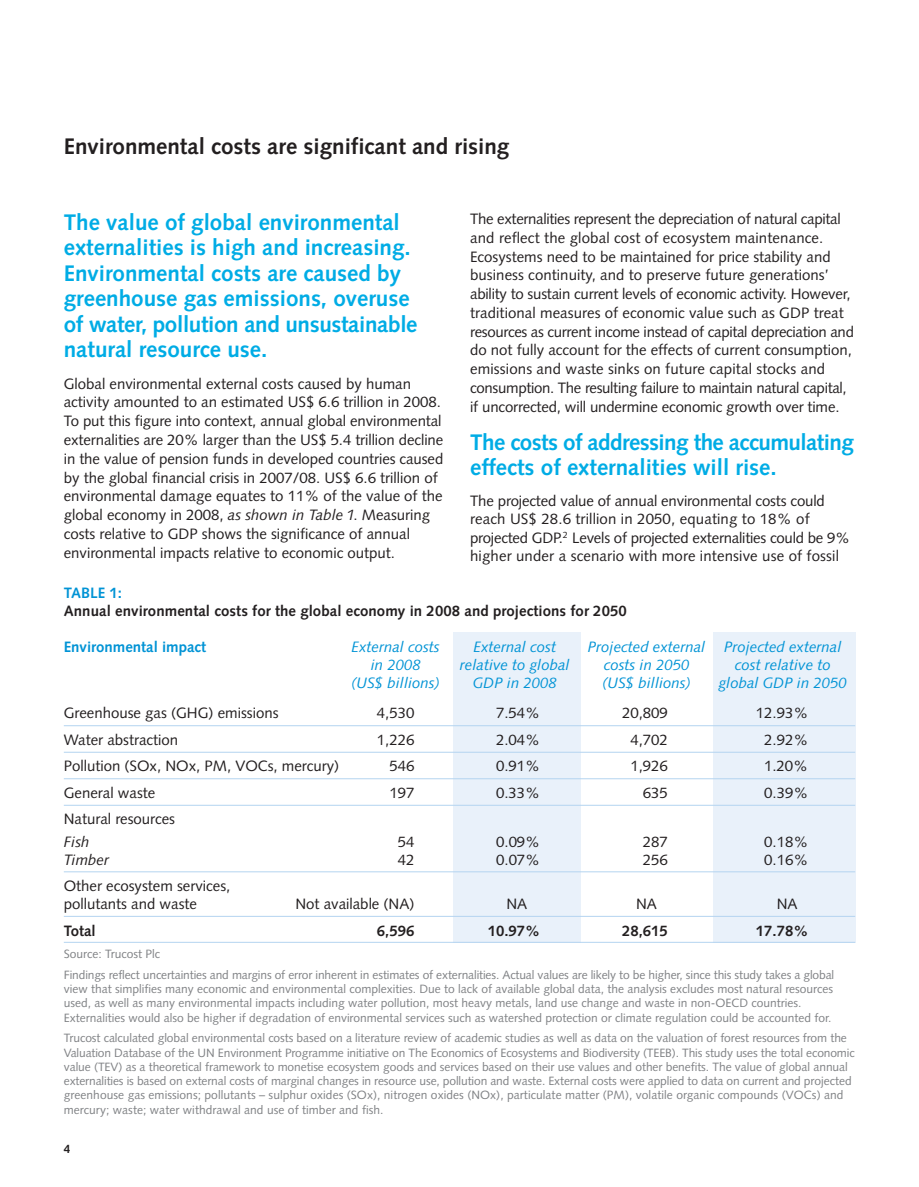
<style>
.page{position:relative;width:919px;height:1187px;background:#fff}
.page>*{position:absolute;margin:0;border:0;box-sizing:border-box;transform-origin:0 0}
.t1{font:700 22.5px/25.5px "Syntax";color:#00ace5}
.t2{font:700 22.5px/25.5px "Syntax";letter-spacing:-.025em;color:#00ace5}
.t3{font:700 22.5px "Syntax";color:#231f20}
.t4{font:15px/18.8px "Syntax";color:#231f20}
.t5{font:italic 15px "Syntax";color:#0093d5}
.t6{font:700 15px "Syntax";letter-spacing:.005em;color:#231f20}
.t7{font:700 15px "Syntax";color:#0093d5}
.t8{font:italic 15px "Syntax";color:#231f20}
.t9{font:12px/14.2px "Syntax";letter-spacing:-.005em;color:#808285}
.t10{font:700 12px "Syntax";color:#231f20}
.s1{font-style:italic}
</style>
<div class="page">
<div style="left:712px;top:631px;width:143px;height:311px;background:#e9f1fa"></div>
<div style="left:453px;top:631px;width:128px;height:311px;background:#e9f1fa"></div>
<hr style="left:64px;top:725px;width:791px;height:1px;background:#b4d4f0">
<hr style="left:64px;top:752px;width:791px;height:1px;background:#b4d4f0">
<hr style="left:64px;top:778px;width:791px;height:1px;background:#b4d4f0">
<hr style="left:64px;top:805px;width:791px;height:1px;background:#b4d4f0">
<hr style="left:64px;top:871px;width:791px;height:1px;background:#b4d4f0">
<hr style="left:64px;top:916px;width:791px;height:1px;background:#b4d4f0">
<hr style="left:64px;top:942px;width:791px;height:1px;background:#b4d4f0">
<h1 class="t3" style="left:64px;top:138px;width:447px">Environmental costs are significant and rising</h1>
<h1 class="t1" style="left:64px;top:211px;width:355px">The value of global environmental externalities is high and increasing.<br>Environmental costs are caused by greenhouse gas emissions, overuse of water, pollution and unsustainable natural resource use.</h1>
<p class="t4" style="left:64px;top:375px;width:381px">Global environmental external costs caused by human activity amounted to an estimated US$ 6.6 trillion in 2008.<br>To put this figure into context, annual global environmental externalities are 20% larger than the US$ 5.4 trillion decline in the value of pension funds in developed countries caused by the global financial crisis in 2007/08. US$ 6.6 trillion of environmental damage equates to 11% of the value of the global economy in 2008, <span class="s1">as shown in Table 1</span>. Measuring costs relative to GDP shows the significance of annual environmental impacts relative to economic output.</p>
<p class="t4" style="left:470px;top:211px;width:385px">The externalities represent the depreciation of natural capital and reflect the global cost of ecosystem maintenance.<br>Ecosystems need to be maintained for price stability and business continuity, and to preserve future generations’ ability to sustain current levels of economic activity. However, traditional measures of economic value such as GDP treat resources as current income instead of capital depreciation and do not fully account for the effects of current consumption, emissions and waste sinks on future capital stocks and consumption. The resulting failure to maintain natural capital, if uncorrected, will undermine economic growth over time.</p>
<h1 class="t2" style="left:470px;top:431px;width:385px">The costs of addressing the accumulating effects of externalities will rise.</h1>
<p class="t4" style="left:470px;top:493px;width:381px;line-height:18.1px">The projected value of annual environmental costs could reach US$ 28.6 trillion in 2050, equating to 18% of projected GDP.<sup>2</sup> Levels of projected externalities could be 9% higher under a scenario with more intensive use of fossil</p>
<p class="t7" style="left:64px;top:587px;width:60px">TABLE 1:</p>
<p class="t6" style="left:64px;top:605px;width:564px">Annual environmental costs for the global economy in 2008 and projections for 2050</p>
<p class="t7" style="left:64px;top:640px;width:144px">Environmental impact</p>
<p class="t5" style="left:351px;top:640px;width:90px">External costs</p>
<p class="t5" style="left:473px;top:640px;width:84px">External cost</p>
<p class="t5" style="left:588px;top:640px;width:255px">Projected external Projected external</p>
<p class="t5" style="left:370px;top:658px;width:51px">in 2008</p>
<p class="t5" style="left:460px;top:658px;width:111px">relative to global</p>
<p class="t5" style="left:603px;top:658px;width:87px">costs in 2050</p>
<p class="t5" style="left:735px;top:658px;width:97px">cost relative to</p>
<p class="t5" style="left:351px;top:676px;width:90px">(US$ billions)</p>
<p class="t5" style="left:472px;top:676px;width:86px">GDP in 2008</p>
<p class="t5" style="left:602px;top:676px;width:90px">(US$ billions)</p>
<p class="t5" style="left:718px;top:676px;width:130px">global GDP in 2050</p>
<p class="t4" style="left:64px;top:705px;width:216px">Greenhouse gas (GHG) emissions</p>
<p class="t4" style="left:377px;top:705px;width:39px">4,530</p>
<p class="t4" style="left:496px;top:705px;width:46px">7.54%</p>
<p class="t4" style="left:622px;top:705px;width:47px">20,809</p>
<p class="t4" style="left:755px;top:705px;width:54px">12.93%</p>
<p class="t4" style="left:64px;top:731px;width:116px">Water abstraction</p>
<p class="t4" style="left:377px;top:731px;width:39px">1,226</p>
<p class="t4" style="left:496px;top:731px;width:46px">2.04%</p>
<p class="t4" style="left:630px;top:731px;width:39px">4,702</p>
<p class="t4" style="left:764px;top:731px;width:46px">2.92%</p>
<p class="t4" style="left:64px;top:758px;width:277px">Pollution (SOx, NOx, PM, VOCs, mercury)</p>
<p class="t4" style="left:389px;top:758px;width:26px">546</p>
<p class="t4" style="left:496px;top:758px;width:46px">0.91%</p>
<p class="t4" style="left:630px;top:758px;width:39px">1,926</p>
<p class="t4" style="left:764px;top:758px;width:46px">1.20%</p>
<p class="t4" style="left:64px;top:784px;width:93px">General waste</p>
<p class="t4" style="left:389px;top:784px;width:26px">197</p>
<p class="t4" style="left:496px;top:784px;width:46px">0.33%</p>
<p class="t4" style="left:643px;top:784px;width:26px">635</p>
<p class="t4" style="left:764px;top:784px;width:46px">0.39%</p>
<p class="t4" style="left:64px;top:811px;width:113px">Natural resources</p>
<p class="t8" style="left:64px;top:835px;width:27px">Fish</p>
<p class="t4" style="left:398px;top:833px;width:18px">54</p>
<p class="t4" style="left:496px;top:833px;width:46px">0.09%</p>
<p class="t4" style="left:643px;top:833px;width:26px">287</p>
<p class="t4" style="left:764px;top:833px;width:46px">0.18%</p>
<p class="t8" style="left:64px;top:853px;width:47px">Timber</p>
<p class="t4" style="left:398px;top:851px;width:18px">42</p>
<p class="t4" style="left:496px;top:851px;width:46px">0.07%</p>
<p class="t4" style="left:643px;top:851px;width:26px">256</p>
<p class="t4" style="left:764px;top:851px;width:46px">0.16%</p>
<p class="t4" style="left:64px;top:878px;width:168px;line-height:18px">Other ecosystem services, pollutants and waste</p>
<p class="t4" style="left:295px;top:895px;width:121px">Not available (NA)</p>
<p class="t4" style="left:506px;top:895px;width:22px">NA</p>
<p class="t4" style="left:636px;top:895px;width:22px">NA</p>
<p class="t4" style="left:776px;top:895px;width:22px">NA</p>
<p class="t6" style="left:64px;top:924px;width:33px">Total</p>
<p class="t6" style="left:377px;top:924px;width:39px">6,596</p>
<p class="t6" style="left:488px;top:924px;width:54px">10.97%</p>
<p class="t6" style="left:622px;top:924px;width:47px">28,615</p>
<p class="t6" style="left:755px;top:924px;width:54px">17.78%</p>
<p class="t9" style="left:64px;top:944px;width:771px;line-height:20.7px">Source: Trucost Plc<br>Findings reflect uncertainties and margins of error inherent in estimates of externalities. Actual values are likely to be higher, since this study takes a global</p>
<p class="t9" style="left:64px;top:983px;width:770px">view that simplifies many economic and environmental complexities. Due to lack of available global data, the analysis excludes most natural resources used, as well as many environmental impacts including water pollution, most heavy metals, land use change and waste in non-OECD countries.<br>Externalities would also be higher if degradation of environmental services such as watershed protection or climate regulation could be accounted for.</p>
<p class="t9" style="left:64px;top:1032px;width:792px">Trucost calculated global environmental costs based on a literature review of academic studies as well as data on the valuation of forest resources from the Valuation Database of the UN Environment Programme initiative on The Economics of Ecosystems and Biodiversity (TEEB). This study uses the total economic value (TEV) as a theoretical framework to monetise ecosystem goods and services based on their use values and other benefits. The value of global annual externalities is based on external costs of marginal changes in resource use, pollution and waste. External costs were applied to data on current and projected greenhouse gas emissions; pollutants – sulphur oxides (SOx), nitrogen oxides (NOx), particulate matter (PM), volatile organic compounds (VOCs) and mercury; waste; water withdrawal and use of timber and fish.</p>
<p class="t10" style="left:64px;top:1144px;width:8px">4</p>
</div>
